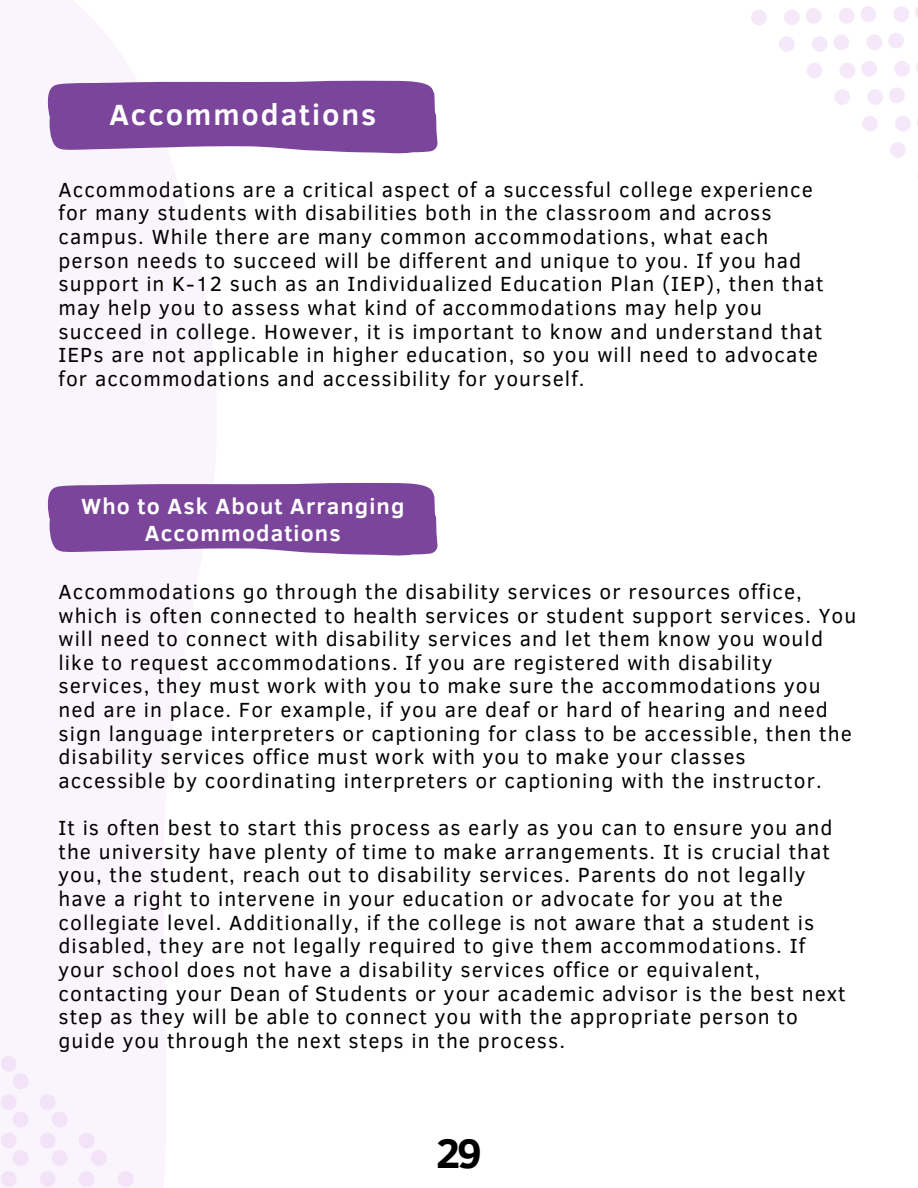
<style>
.page{position:relative;width:918px;height:1188px;background:#fff}
.page>*{position:absolute;margin:0;border:0;box-sizing:border-box;transform-origin:0 0}
.t1{font:700 42.3px "Clear Sans";color:#000}
.t2{font:700 30px "Clear Sans";letter-spacing:.065em;color:#fff}
.t3{font:700 22.5px/27px "Clear Sans";letter-spacing:.05em;color:#fff;text-align:center}
.t4{font:21px/23.7px "Clear Sans";letter-spacing:.05em;color:#000}
</style>
<div class="page">
<svg style="left:48px;top:81px;width:390px;height:72px;background:#8553a2"></svg>
<svg style="left:48px;top:483px;width:390px;height:73px;background:#8655a3"></svg>
<svg style="left:1px;top:1056px;width:28px;height:131px"></svg>
<svg style="left:40px;top:1094px;width:28px;height:93px"></svg>
<svg style="left:79px;top:1133px;width:28px;height:54px"></svg>
<svg style="left:118px;top:1171px;width:16px;height:16px"></svg>
<svg style="left:751px;top:6px;width:167px;height:152px"></svg>
<p class="t2" style="left:109px;top:93px;width:268px">Accommodations</p>
<p class="t4" style="left:59px;top:176px;width:766px">Accommodations are a critical aspect of a successful college experience for many students with disabilities both in the classroom and across campus. While there are many common accommodations, what each person needs to succeed will be different and unique to you. If you had support in K-12 such as an Individualized Education Plan (IEP), then that may help you to assess what kind of accommodations may help you succeed in college. However, it is important to know and understand that IEPs are not applicable in higher education, so you will need to advocate for accommodations and accessibility for yourself.</p>
<p class="t3" style="left:81px;top:491px;width:325px">Who to Ask About Arranging<br>Accommodations</p>
<p class="t4" style="left:59px;top:579px;width:799px">Accommodations go through the disability services or resources office, which is often connected to health services or student support services. You will need to connect with disability services and let them know you would like to request accommodations. If you are registered with disability services, they must work with you to make sure the accommodations you ned are in place. For example, if you are deaf or hard of hearing and need sign language interpreters or captioning for class to be accessible, then the disability services office must work with you to make your classes accessible by coordinating interpreters or captioning with the instructor.</p>
<h1 class="t4" style="left:59px;top:815px;width:789px">It is often best to start this process as early as you can to ensure you and the university have plenty of time to make arrangements. It is crucial that you, the student, reach out to disability services. Parents do not legally have a right to intervene in your education or advocate for you at the collegiate level. Additionally, if the college is not aware that a student is disabled, they are not legally required to give them accommodations. If your school does not have a disability services office or equivalent, contacting your Dean of Students or your academic advisor is the best next step as they will be able to connect you with the appropriate person to guide you through the next steps in the process.</h1>
<p class="t1" style="left:436px;top:1123px;width:48px">29</p>
</div>
